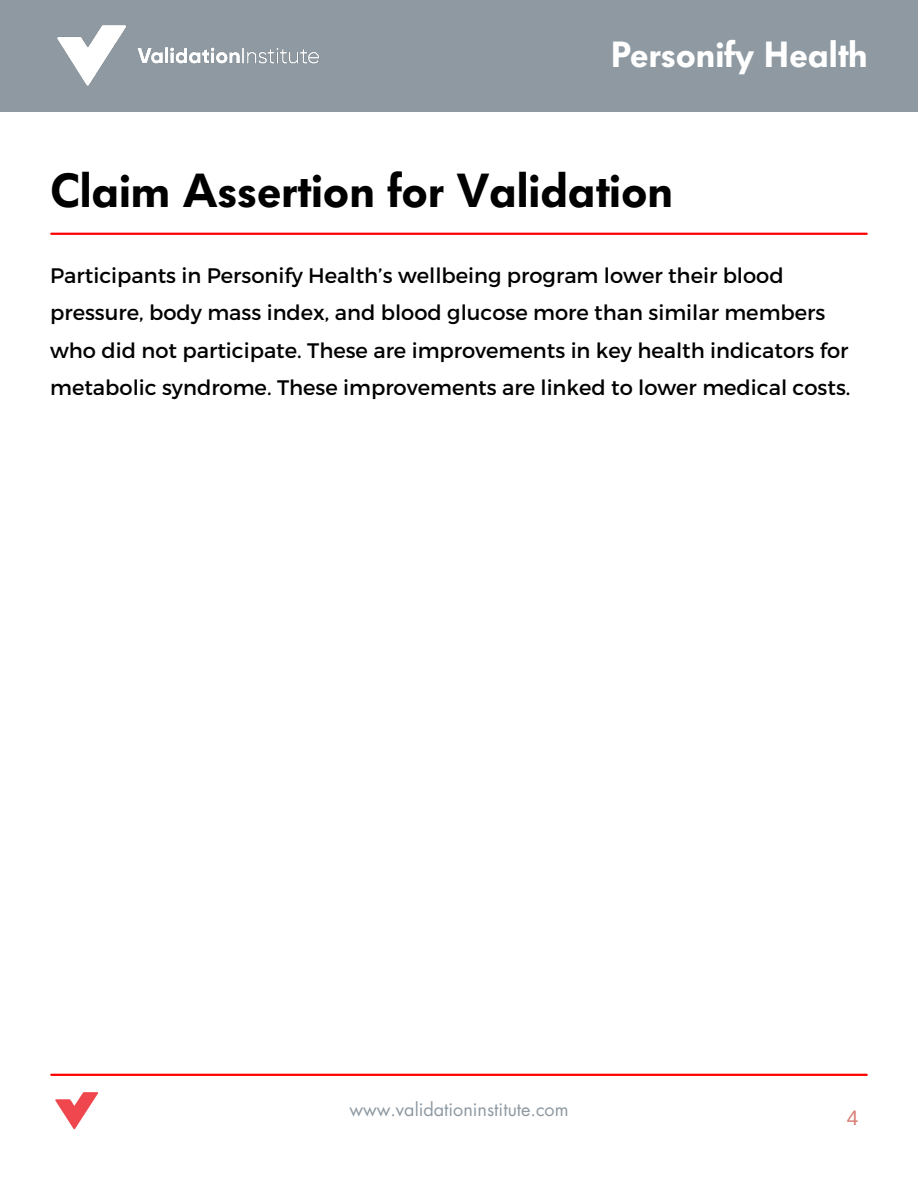
<style>
.page{position:relative;width:918px;height:1188px;background:#fff}
.page>*{position:absolute;margin:0;border:0;box-sizing:border-box;transform-origin:0 0}
.t1{font:600 47.25px "Futura BQ";color:#000}
.t2{font:600 36px "Futura BQ";color:#fff}
.t3{font:21px/37.5px "Montserrat";color:#000}
.t4{font:21px "Arimo";color:#d97f76}
.t5{font:18px "Futura LT";color:#8e99a2}
</style>
<div class="page">
<div style="left:0;top:0;width:918px;height:112px;background:#8e99a2"></div>
<img style="left:57px;top:25px;width:262px;height:61px">
<hr style="left:51px;top:1074px;width:816px;height:2px;background:#f00">
<img style="left:55px;top:1092px;width:44px;height:38px">
<hr style="left:51px;top:233px;width:816px;height:2px;background:#f00">
<h3 class="t2" style="left:611px;top:33px;width:258px">Personify Health</h3>
<p class="t1" style="left:50px;top:163px;width:625px">Claim Assertion for Validation</p>
<p class="t3" style="left:50px;top:256px;width:802px">Participants in Personify Health’s wellbeing program lower their blood pressure, body mass index, and blood glucose more than similar members who did not participate. These are improvements in key health indicators for metabolic syndrome. These improvements are linked to lower medical costs.</p>
<h2 class="t5" style="left:349px;top:1098px;width:221px">www.validationinstitute.com</h2>
<h1 class="t4" style="left:847px;top:1106px;width:13px">4</h1>
</div>
